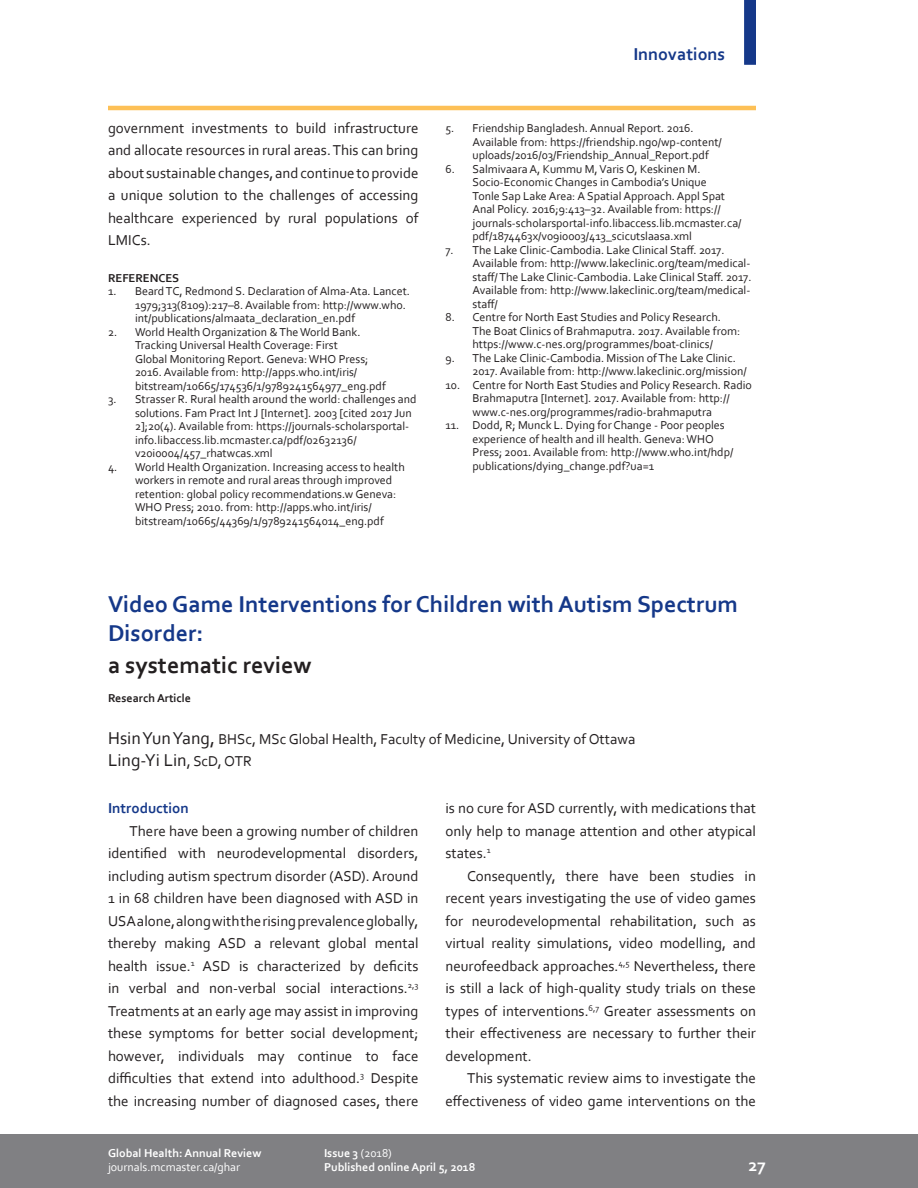
<style>
.page{position:relative;width:918px;height:1188px;background:#fff}
.page>*{position:absolute;margin:0;border:0;box-sizing:border-box;transform-origin:0 0}
.t1{font:700 24px/28.8px "Corbel";color:#153889}
.t2{font:700 24px "Corbel";color:#231f20}
.t3{font:18px "Corbel";color:#231f20}
.t4{font:700 18px "Corbel";color:#153889}
.t5{font:700 18px "Corbel";color:#fff}
.t6{font:15px/22.5px "Corbel";color:#231f20;text-align:justify}
.t7{font:700 15px "Corbel";color:#153889}
.t8{font:12px/13.5px "Corbel";color:#231f20}
.t9{font:700 12px "Corbel";color:#fff}
.t10{font:12px "Corbel";color:#fff}
.t11{font:700 12px "Corbel";color:#231f20}
.s1{font-size:18px}
.s2{font-size:15px}
.s3{font-weight:400}
</style>
<div class="page">
<svg style="left:0;top:1134px;width:7px;height:54px"></svg>
<div style="left:7px;top:1134px;width:911px;height:54px;background:#808083"></div>
<svg style="left:744px;top:0;width:12px;height:65px"></svg>
<hr style="left:108px;top:106px;width:648px;height:4px;background:#fdc056">
<p class="t6" style="left:108px;top:116px;width:312px">government investments to build infrastructure and allocate resources in rural areas. This can bring about sustainable changes, and continue to provide a unique solution to the challenges of accessing healthcare experienced by rural populations of LMICs.</p>
<p class="t11" style="left:108px;top:270px;width:73px">REFERENCES</p>
<p class="t8" style="left:135px;top:284px;width:277px;text-indent:-27px">1. Beard TC, Redmond S. Declaration of Alma-Ata. Lancet.<br>1979;313(8109):217–8. Available from: http://www.who. int/publications/almaata_declaration_en.pdf</p>
<p class="t8" style="left:135px;top:325px;width:252px;text-indent:-27px">2. World Health Organization &amp; The World Bank.<br>Tracking Universal Health Coverage: First<br>Global Monitoring Report. Geneva: WHO Press; 2016. Available from: http://apps.who.int/iris/ bitstream/10665/174536/1/9789241564977_eng.pdf</p>
<p class="t8" style="left:135px;top:392px;width:283px;text-indent:-27px">3. Strasser R. Rural health around the world: challenges and solutions. Fam Pract Int J [Internet]. 2003 [cited 2017 Jun 2];20(4). Available from: https://journals-scholarsportal&shy;info.libaccess.lib.mcmaster.ca/pdf/02632136/ v20i0004/457_rhatwcas.xml</p>
<p class="t8" style="left:135px;top:460px;width:271px;text-indent:-27px">4. World Health Organization. Increasing access to health workers in remote and rural areas through improved retention: global policy recommendations.w Geneva:<br>WHO Press; 2010. from: http://apps.who.int/iris/ bitstream/10665/44369/1/9789241564014_eng.pdf</p>
<h2 class="t4" style="left:633px;top:43px;width:93px">Innovations</h2>
<p class="t8" style="left:472px;top:121px;width:251px;text-indent:-27px">5. Friendship Bangladesh. Annual Report. 2016.<br>Available from: https://friendship.ngo/wp-content/ uploads/2016/03/Friendship_Annual_Report.pdf</p>
<p class="t8" style="left:472px;top:162px;width:271px;text-indent:-27px">6. Salmivaara A, Kummu M, Varis O, Keskinen M.<br>Socio-Economic Changes in Cambodia’s Unique<br>Tonle Sap Lake Area: A Spatial Approach. Appl Spat Anal Policy. 2016;9:413–32. Available from: https:// journals-scholarsportal-info.libaccess.lib.mcmaster.ca/ pdf/1874463x/v09i0003/413_scicutslaasa.xml</p>
<p class="t8" style="left:472px;top:243px;width:281px;text-indent:-27px">7. The Lake Clinic-Cambodia. Lake Clinical Staff. 2017.<br>Available from: http://www.lakeclinic.org/team/medical&shy;staff/ The Lake Clinic-Cambodia. Lake Clinical Staff. 2017.<br>Available from: http://www.lakeclinic.org/team/medical&shy;staff/</p>
<p class="t8" style="left:472px;top:310px;width:269px;text-indent:-27px">8. Centre for North East Studies and Policy Research.<br>The Boat Clinics of Brahmaputra. 2017. Available from: https://www.c-nes.org/programmes/boat-clinics/</p>
<p class="t8" style="left:472px;top:351px;width:276px;text-indent:-27px">9. The Lake Clinic-Cambodia. Mission of The Lake Clinic.<br>2017. Available from: http://www.lakeclinic.org/mission/</p>
<p class="t8" style="left:472px;top:378px;width:281px;text-indent:-27px">10. Centre for North East Studies and Policy Research. Radio<br>Brahmaputra [Internet]. 2017. Available from: http:// www.c-nes.org/programmes/radio-brahmaputra</p>
<p class="t8" style="left:472px;top:418px;width:262px;text-indent:-27px">11. Dodd, R; Munck L. Dying for Change - Poor peoples experience of health and ill health. Geneva: WHO Press; 2001. Available from: http://www.who.int/hdp/ publications/dying_change.pdf?ua=1</p>
<p class="t1" style="left:108px;top:589px;width:631px">Video Game Interventions for Children with Autism Spectrum<br>Disorder:</p>
<p class="t2" style="left:108px;top:650px;width:205px">a systematic review</p>
<p class="t11" style="left:108px;top:690px;width:85px">Research Article</p>
<p class="t6" style="left:108px;top:728px;width:529px"><span class="s1">Hsin Yun Yang,</span> BHSc, MSc Global Health, Faculty of Medicine, University of Ottawa</p>
<p class="t3" style="left:108px;top:749px;width:146px">Ling-Yi Lin<span class="s2">, ScD, OTR</span></p>
<p class="t7" style="left:108px;top:799px;width:82px">Introduction</p>
<p class="t6" style="left:108px;top:819px;width:312px;text-indent:22px">There have been a growing number of children identified with neurodevelopmental disorders, including autism spectrum disorder (ASD). Around 1 in 68 children have been diagnosed with ASD in USA alone, along with the rising prevalence globally, thereby making ASD a relevant global mental health issue.<sup>1</sup> ASD is characterized by deficits in verbal and non-verbal social interactions.<sup>2,3<br></sup>Treatments at an early age may assist in improving these symptoms for better social development; however, individuals may continue to face difficulties that extend into adulthood.<sup>3</sup> Despite the increasing number of diagnosed cases, there</p>
<p class="t6" style="left:446px;top:797px;width:312px">is no cure for ASD currently, with medications that only help to manage attention and other atypical states.<sup>1</sup></p>
<p class="t6" style="left:446px;top:864px;width:312px;text-indent:22px">Consequently, there have been studies in recent years investigating the use of video games for neurodevelopmental rehabilitation, such as virtual reality simulations, video modelling, and neurofeedback approaches.<sup>4,5</sup> Nevertheless, there is still a lack of high-quality study trials on these types of interventions.<sup>6,7</sup> Greater assessments on their effectiveness are necessary to further their development.</p>
<p class="t6" style="left:446px;top:1067px;width:312px;text-align:right">This systematic review aims to investigate the effectiveness of video game interventions on the</p>
<p class="t9" style="left:108px;top:1146px;width:155px">Global Health: Annual Review</p>
<p class="t9" style="left:324px;top:1146px;width:69px">Issue 3 <span class="s3">(2018)</span></p>
<p class="t10" style="left:108px;top:1160px;width:134px">journals.mcmaster.ca/ghar</p>
<p class="t9" style="left:324px;top:1160px;width:153px">Published online April 5, 2018</p>
<h2 class="t5" style="left:748px;top:1153px;width:19px">27</h2>
</div>
